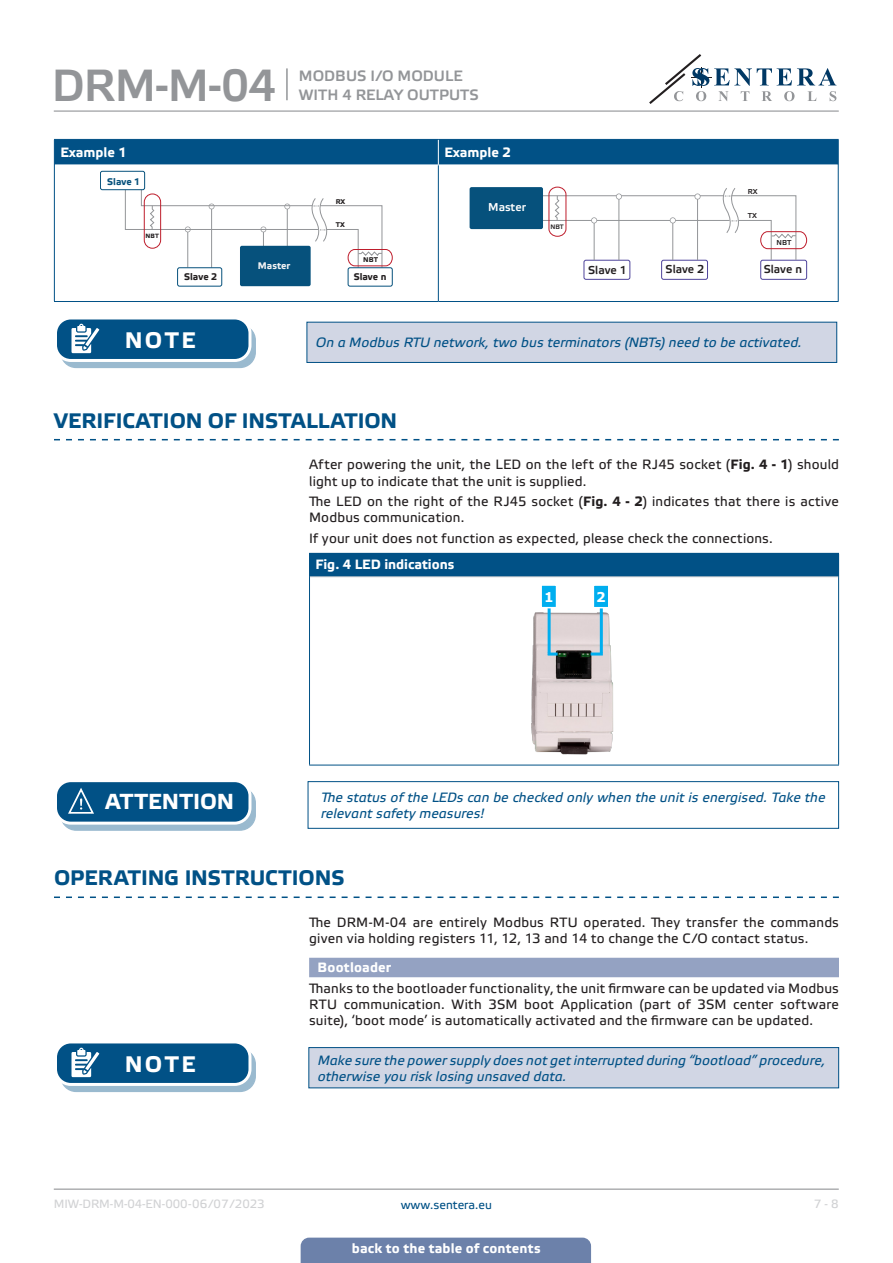
<style>
.page{position:relative;width:893px;height:1263px;background:#fff}
.page>*{position:absolute;margin:0;border:0;box-sizing:border-box;transform-origin:0 0}
.t1{font:45px "Etelka Medium Pro";color:#939598}
.t2{font:700 22.5px "Etelka Text Pro";letter-spacing:.105em;color:#fff}
.t3{font:700 21.75px "Etelka Text Pro";letter-spacing:.005em;color:#fff}
.t4{font:700 21px "Etelka Text Pro";letter-spacing:-.005em;color:#015186}
.t5{font:15px/19.5px "Etelka Medium Pro";color:#939598}
.body{font:13.5px/16.2px "Etelka Text Pro";letter-spacing:.015em;color:#231f20}
.attention{font:italic 13.5px/16.2px "Etelka Text Pro";letter-spacing:.01em;color:#015186}
.head-table{font:700 13.5px "Etelka Text Pro";color:#fff}
.Number-roman{font:700 13.5px "Etelka Text Pro";letter-spacing:.01em;color:#fff}
.t6{font:700 13.5px "Verdana";color:#fff}
.t7{font:12px "Etelka Text Pro";letter-spacing:-.005em;color:#d1d2d4}
.t8{font:12px "Etelka Text Pro";color:#015186}
.t9{font:11.4px "Etelka Medium Pro";color:#231f20}
.t10{font:11.4px "Etelka Medium Pro";color:#fff}
.t11{font:700 9.6px "Etelka Text Pro";color:#231f20}
.t12{font:700 9.6px "Etelka Text Pro";color:#f2f3f4}
.t13{font:700 9.6px "Etelka Text Pro";color:#06517c}
.t14{font:7.2px "Etelka Medium Pro";color:#231f20}
.t15{font:700 6.9px "Etelka Text Pro";color:#231f20}
.t16{font:6.45px "Etelka Medium Pro";color:#231f20}
.t17{font:700 6.15px "Etelka Text Pro";color:#231f20}
.s1{font-weight:700}
</style>
<div class="page">
<hr style="left:54px;top:111px;width:785px;height:1px;background:#939598">
<hr style="left:54px;top:1188px;width:785px;height:2px;background:#939598">
<svg style="left:649px;top:54px;width:187px;height:50px"></svg>
<div style="left:301px;top:1237px;width:290px;height:26px;background:#6c81aa"></div>
<hr style="left:286px;top:68px;width:2px;height:32px;background:#939598">
<svg style="left:54px;top:439px;width:785px;height:1px"></svg>
<div style="left:54px;top:139px;width:785px;height:26px;background:#015186"></div>
<hr style="left:54px;top:165px;width:1px;height:136px;background:#015186">
<hr style="left:54px;top:301px;width:384px;height:1px;background:#015186">
<hr style="left:438px;top:165px;width:1px;height:136px;background:#015186">
<hr style="left:838px;top:165px;width:1px;height:136px;background:#015186">
<hr style="left:438px;top:301px;width:401px;height:1px;background:#015186">
<div style="left:177px;top:267px;width:45px;height:19px;border:1px solid #06517c;border-radius:2px"></div>
<div style="left:348px;top:267px;width:45px;height:19px;border:1px solid #06517c;border-radius:2px"></div>
<div style="left:240px;top:246px;width:71px;height:40px;background:#06517c;border-radius:2px"></div>
<svg style="left:125px;top:175px;width:268px;height:96px"></svg>
<div style="left:100px;top:171px;width:45px;height:19px;background:#fff;border-radius:2px"></div>
<div style="left:100px;top:171px;width:45px;height:19px;border:1px solid #06517c;border-radius:2px"></div>
<div style="left:661px;top:260px;width:47px;height:20px;border:1px solid #4e439b;border-radius:2px"></div>
<hr style="left:529px;top:220px;width:201px;height:1px;background:#939598">
<hr style="left:536px;top:195px;width:188px;height:1px;background:#939598">
<div style="left:584px;top:260px;width:46px;height:20px;border:1px solid #4e439b;border-radius:2px"></div>
<div style="left:760px;top:260px;width:47px;height:20px;border:1px solid #4e439b;border-radius:2px"></div>
<div style="left:470px;top:187px;width:73px;height:42px;background:#06517c;border-radius:2px"></div>
<svg style="left:548px;top:187px;width:259px;height:74px"></svg>
<div style="left:61px;top:325px;width:194px;height:42px;background:#9abacf;border-radius:15px"></div>
<div style="left:60px;top:324px;width:196px;height:44px;border:1px solid #015186;border-radius:15px"></div>
<div style="left:56px;top:318px;width:194px;height:42px;background:#015186;border-radius:15px"></div>
<div style="left:54px;top:316px;width:197px;height:46px;border:3px solid #fff;border-radius:15px"></div>
<svg style="left:71px;top:324px;width:34px;height:37px"></svg>
<div style="left:307px;top:322px;width:530px;height:40px;background:#d1d6e4"></div>
<div style="left:307px;top:322px;width:530px;height:41px;border:1px solid #015186"></div>
<div style="left:309px;top:553px;width:530px;height:24px;background:#015186"></div>
<hr style="left:309px;top:577px;width:1px;height:188px;background:#015186">
<hr style="left:838px;top:577px;width:1px;height:188px;background:#015186">
<hr style="left:309px;top:765px;width:530px;height:1px;background:#015186">
<hr style="left:310px;top:576px;width:528px;height:1px;background:#d1d2d4">
<img style="left:531px;top:608px;width:83px;height:147px">
<hr style="left:600px;top:608px;width:3px;height:45px;background:#00aeef">
<div style="left:593px;top:585px;width:16px;height:23px;background:#00aeef"></div>
<div style="left:593px;top:584px;width:16px;height:24px;border:2px solid #fff"></div>
<svg style="left:591px;top:652px;width:12px;height:3px"></svg>
<hr style="left:548px;top:608px;width:3px;height:45px;background:#00aeef">
<div style="left:541px;top:585px;width:16px;height:23px;background:#00aeef"></div>
<div style="left:540px;top:584px;width:17px;height:24px;border:2px solid #fff"></div>
<svg style="left:548px;top:652px;width:10px;height:3px"></svg>
<svg style="left:54px;top:896px;width:785px;height:2px"></svg>
<div style="left:309px;top:958px;width:530px;height:19px;background:#94a2c2"></div>
<div style="left:61px;top:788px;width:194px;height:42px;background:#9abacf;border-radius:15px"></div>
<div style="left:60px;top:787px;width:196px;height:44px;border:1px solid #015186;border-radius:15px"></div>
<div style="left:56px;top:781px;width:194px;height:42px;background:#015186;border-radius:15px"></div>
<div style="left:54px;top:779px;width:197px;height:46px;border:3px solid #fff;border-radius:15px"></div>
<svg style="left:67px;top:788px;width:38px;height:36px"></svg>
<div style="left:308px;top:781px;width:531px;height:48px;border:1px solid #015186"></div>
<div style="left:61px;top:1049px;width:194px;height:42px;background:#9abacf;border-radius:15px"></div>
<div style="left:60px;top:1048px;width:196px;height:44px;border:1px solid #015186;border-radius:15px"></div>
<div style="left:56px;top:1042px;width:194px;height:42px;background:#015186;border-radius:15px"></div>
<div style="left:54px;top:1040px;width:197px;height:46px;border:3px solid #fff;border-radius:15px"></div>
<svg style="left:71px;top:1048px;width:34px;height:37px"></svg>
<div style="left:309px;top:1047px;width:530px;height:41px;background:#d1d6e4"></div>
<div style="left:308px;top:1047px;width:531px;height:41px;border:1px solid #015186"></div>
<h1 class="t1" style="left:52px;top:61px;width:226px">DRM-M-04</h1>
<p class="t5" style="left:299px;top:67px;width:181px">MODBUS I/O MODULE<br>WITH 4 RELAY OUTPUTS</p>
<p class="head-table" style="left:60px;top:145px;width:68px">Example 1</p>
<p class="head-table" style="left:444px;top:145px;width:68px">Example 2</p>
<p class="t15" style="left:336px;top:197px;width:11px">RX</p>
<p class="t15" style="left:336px;top:221px;width:11px">ТX</p>
<p class="t15" style="left:363px;top:256px;width:16px">NBT</p>
<p class="t13" style="left:107px;top:176px;width:35px">Slave 1</p>
<p class="t10" style="left:488px;top:201px;width:39px">Master</p>
<p class="t17" style="left:146px;top:232px;width:15px">NBT</p>
<p class="t12" style="left:258px;top:260px;width:34px">Master</p>
<p class="t11" style="left:184px;top:272px;width:35px">Slave 2</p>
<p class="t11" style="left:354px;top:271px;width:34px">Slave n</p>
<p class="t16" style="left:550px;top:223px;width:15px">NBT</p>
<p class="t9" style="left:588px;top:264px;width:40px">Slave 1</p>
<p class="t9" style="left:666px;top:263px;width:40px">Slave 2</p>
<p class="t14" style="left:748px;top:187px;width:11px">RX</p>
<p class="t14" style="left:748px;top:212px;width:11px">ТX</p>
<p class="t14" style="left:776px;top:238px;width:16px">NBT</p>
<p class="t9" style="left:764px;top:263px;width:40px">Slave n</p>
<p class="t2" style="left:125px;top:328px;width:72px">NOTE</p>
<p class="attention" style="left:316px;top:335px;width:488px">On a Modbus RTU network, two bus terminators (NBTs) need to be activated.</p>
<p class="t4" style="left:54px;top:409px;width:345px">VERIFICATION OF INSTALLATION</p>
<p class="body" style="left:309px;top:457px;width:531px">After powering the unit, the LED on the left of the RJ45 socket (<span class="s1">Fig. 4 - 1</span>) should light up to indicate that the unit is supplied.</p>
<p class="body" style="left:309px;top:494px;width:531px">The LED on the right of the RJ45 socket (<span class="s1">Fig. 4 - 2</span>) indicates that there is active<br>Modbus communication.</p>
<p class="body" style="left:309px;top:531px;width:465px">If your unit does not function as expected, please check the connections.</p>
<p class="head-table" style="left:315px;top:557px;width:140px">Fig. 4 LED indications</p>
<p class="t6" style="left:544px;top:587px;width:11px">1</p>
<p class="t6" style="left:596px;top:587px;width:11px">2</p>
<p class="t3" style="left:105px;top:790px;width:130px">ATTENTION</p>
<p class="attention" style="left:321px;top:790px;width:506px">The status of the LEDs can be checked only when the unit is energised. Take the relevant safety measures!</p>
<p class="t4" style="left:54px;top:866px;width:292px">OPERATING INSTRUCTIONS</p>
<p class="body" style="left:309px;top:915px;width:531px">The DRM-M-04 are entirely Modbus RTU operated. They transfer the commands given via holding registers 11, 12, 13 and 14 to change the C/O contact status.</p>
<p class="Number-roman" style="left:318px;top:960px;width:75px">Bootloader</p>
<p class="body" style="left:309px;top:981px;width:531px;text-align:justify">Thanks to the bootloader functionality, the unit firmware can be updated via Modbus RTU communication. With 3SM boot Application (part of 3SM center software suite), ‘boot mode’ is automatically activated and the firmware can be updated.</p>
<p class="t2" style="left:125px;top:1052px;width:72px">NOTE</p>
<p class="attention" style="left:318px;top:1052px;width:509px">Make sure the power supply does not get interrupted during “bootload” procedure, otherwise you risk losing unsaved data.</p>
<p class="t7" style="left:54px;top:1197px;width:212px">MIW-DRM-M-04-EN-000 - 06 / 07 / 2023</p>
<p class="t8" style="left:401px;top:1198px;width:93px">www.sentera.eu</p>
<p class="t7" style="left:814px;top:1197px;width:27px">7 - 8</p>
<p class="head-table" style="left:352px;top:1240px;width:190px">back to the table of contents</p>
</div>
